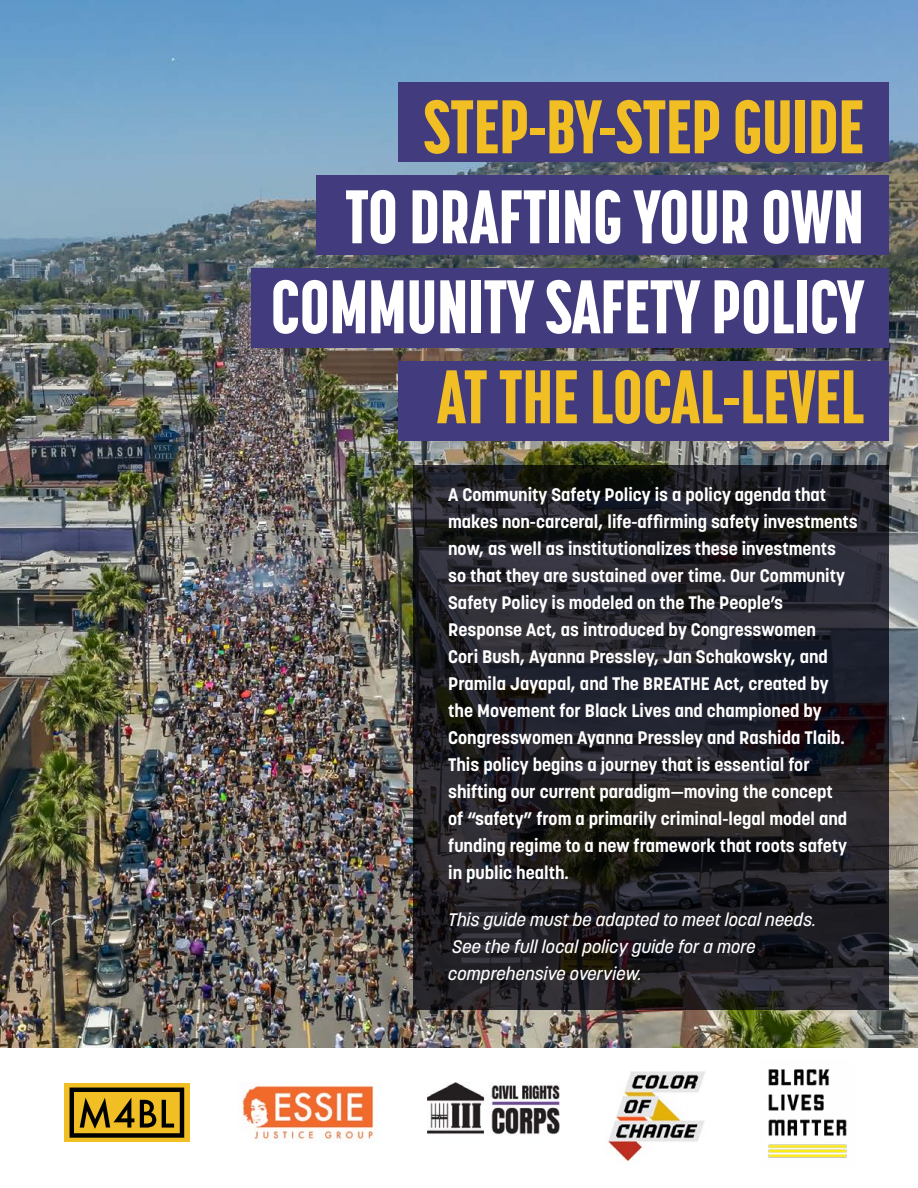
<style>
.page{position:relative;width:918px;height:1188px;background:#fff}
.page>*{position:absolute;margin:0;border:0;box-sizing:border-box;transform-origin:0 0}
.t1{font:800 75px/90px "Korolev Compressed";color:#fff;text-align:right}
.t2{font:800 75px "Korolev Compressed";color:#f1be24}
.t3{font:700 18px/27px "Korolev";color:#fff}
.t4{font:italic 500 18px/27px "Korolev";color:#fff}
</style>
<div class="page">
<img style="left:0;top:0;width:918px;height:1048px">
<svg style="left:414px;top:465px;width:475px;height:545px;background:#212026"></svg>
<div style="left:399px;top:82px;width:490px;height:80px;background:#423b7d"></div>
<div style="left:316px;top:175px;width:573px;height:80px;background:#423b7d"></div>
<div style="left:399px;top:361px;width:490px;height:80px;background:#423b7d"></div>
<div style="left:252px;top:268px;width:637px;height:80px;background:#423b7d"></div>
<svg style="left:64px;top:1083px;width:126px;height:59px;background:#e5b422"></svg>
<svg style="left:70px;top:1088px;width:114px;height:50px;background:#8e7015"></svg>
<img style="left:428px;top:1082px;width:131px;height:53px">
<img style="left:768px;top:1069px;width:79px;height:89px">
<img style="left:242px;top:1083px;width:133px;height:59px">
<img style="left:607px;top:1071px;width:98px;height:90px">
<h1 class="t2" style="left:424px;top:83px;width:442px">STEP-BY-STEP GUIDE</h1>
<h1 class="t1" style="left:271px;top:171px;width:595px">TO DRAFTING YOUR OWN<br>COMMUNITY SAFETY POLICY</h1>
<h1 class="t2" style="left:437px;top:353px;width:428px">AT THE LOCAL-LEVEL</h1>
<p class="t3" style="left:448px;top:481px;width:411px">A Community Safety Policy is a policy agenda that makes non-carceral, life-affirming safety investments now, as well as institutionalizes these investments so that they are sustained over time. Our Community Safety Policy is modeled on the The People’s Response Act, as introduced by Congresswomen<br>Cori Bush, Ayanna Pressley, Jan Schakowsky, and Pramila Jayapal, and The BREATHE Act, created by the Movement for Black Lives and championed by Congresswomen Ayanna Pressley and Rashida Tlaib.<br>This policy begins a journey that is essential for shifting our current paradigm—moving the concept<br>of “safety” from a primarily criminal-legal model and funding regime to a new framework that roots safety in public health.</p>
<p class="t4" style="left:448px;top:906px;width:369px">This guide must be adapted to meet local needs.<br>See the full local policy guide for a more comprehensive overview.</p>
</div>
